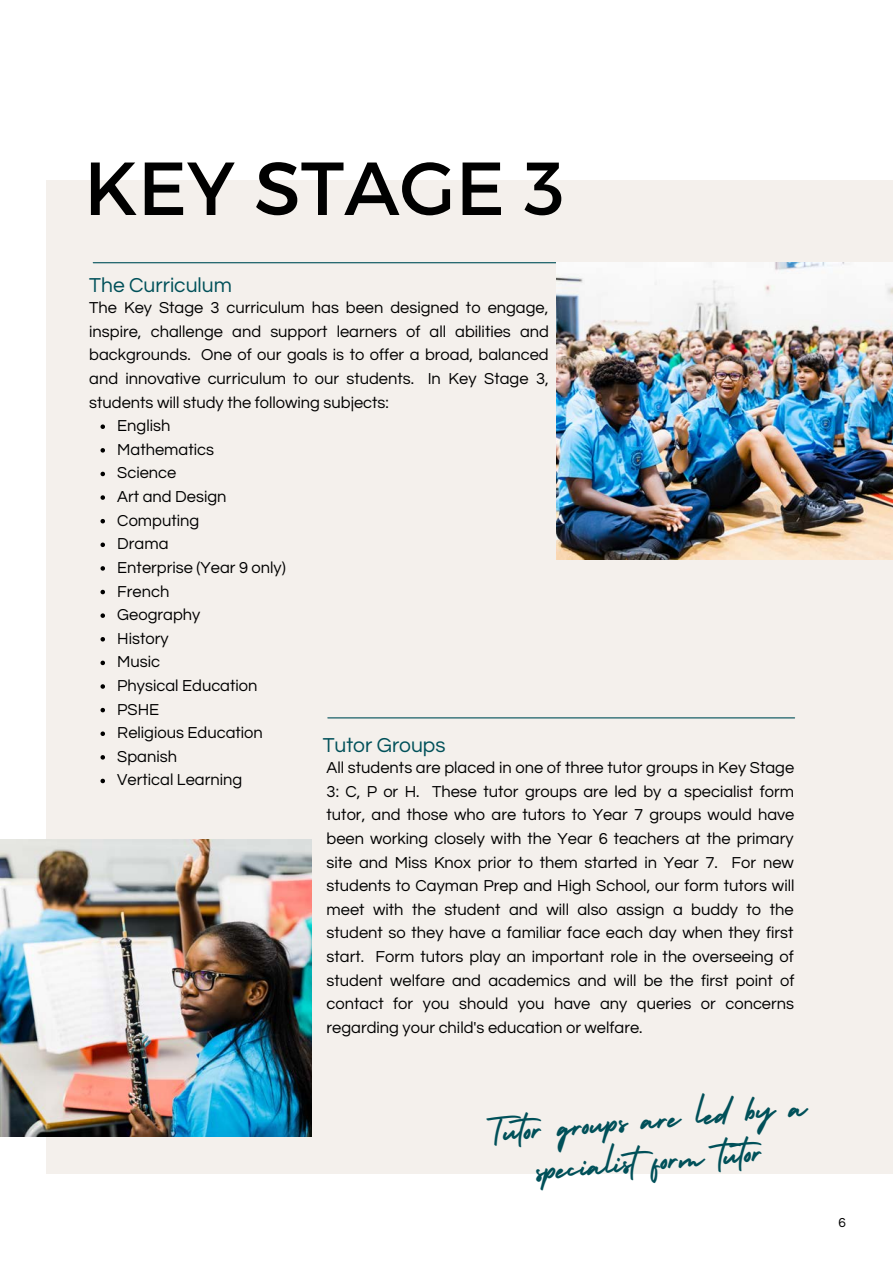
<style>
.page{position:relative;width:893px;height:1264px;background:#fff}
.page>*{position:absolute;margin:0;border:0;box-sizing:border-box;transform-origin:0 0}
.t1{font:75px "Montserrat";color:#000}
.t2{font:42px/41.7px "Holiday";color:#005059;text-align:center}
.t3{font:21px "Questrial";color:#005059}
.t4{font:16.5px/23.5px "Questrial";color:#000;text-align:justify}
.t5{font:13.5px "Questrial";color:#000}
</style>
<div class="page">
<div style="left:47px;top:180px;width:845px;height:993px;background:#f4f0ec"></div>
<img style="left:0;top:839px;width:311px;height:297px">
<hr style="left:328px;top:717px;width:466px;height:1px;background:#005059">
<hr style="left:93px;top:262px;width:467px;height:1px;background:#005059">
<img style="left:556px;top:262px;width:336px;height:297px">
<svg style="left:100px;top:424px;width:5px;height:5px"></svg>
<svg style="left:100px;top:448px;width:5px;height:4px"></svg>
<svg style="left:100px;top:471px;width:5px;height:5px"></svg>
<svg style="left:100px;top:495px;width:5px;height:5px"></svg>
<svg style="left:100px;top:519px;width:5px;height:4px"></svg>
<svg style="left:100px;top:542px;width:5px;height:5px"></svg>
<svg style="left:100px;top:566px;width:5px;height:4px"></svg>
<svg style="left:100px;top:590px;width:5px;height:4px"></svg>
<svg style="left:100px;top:613px;width:5px;height:5px"></svg>
<svg style="left:100px;top:637px;width:5px;height:4px"></svg>
<svg style="left:100px;top:660px;width:5px;height:5px"></svg>
<svg style="left:100px;top:684px;width:5px;height:4px"></svg>
<svg style="left:100px;top:708px;width:5px;height:4px"></svg>
<svg style="left:100px;top:731px;width:5px;height:5px"></svg>
<svg style="left:100px;top:755px;width:5px;height:4px"></svg>
<svg style="left:100px;top:778px;width:5px;height:5px"></svg>
<h1 class="t1" style="left:84px;top:139px;width:482px">KEY STAGE 3</h1>
<p class="t3" style="left:89px;top:274px;width:144px">The Curriculum</p>
<p class="t4" style="left:89px;top:296px;width:461px">The Key Stage 3 curriculum has been designed to engage, inspire, challenge and support learners of all abilities and backgrounds. One of our goals is to offer a broad, balanced and innovative curriculum to our students. In Key Stage 3, students will study the following subjects:</p>
<p class="t4" style="left:117px;top:414px;width:170px;text-align:left">English<br>Mathematics<br>Science<br>Art and Design<br>Computing<br>Drama<br>Enterprise (Year 9 only)<br>French<br>Geography<br>History<br>Music<br>Physical Education<br>PSHE<br>Religious Education<br>Spanish<br>Vertical Learning</p>
<p class="t3" style="left:323px;top:734px;width:124px">Tutor Groups</p>
<p class="t4" style="left:326px;top:756px;width:469px">All students are placed in one of three tutor groups in Key Stage 3: C, P or H. These tutor groups are led by a specialist form tutor, and those who are tutors to Year 7 groups would have been working closely with the Year 6 teachers at the primary site and Miss Knox prior to them started in Year 7. For new students to Cayman Prep and High School, our form tutors will meet with the student and will also assign a buddy to the student so they have a familiar face each day when they first start. Form tutors play an important role in the overseeing of student welfare and academics and will be the first point of contact for you should you have any queries or concerns regarding your child's education or welfare.</p>
<h2 class="t2" style="left:484px;top:1107px;width:323px;rotate:-5deg">Tutor groups are led by a specialist form tutor</h2>
<p class="t5" style="left:838px;top:1215px;width:9px">6</p>
</div>
